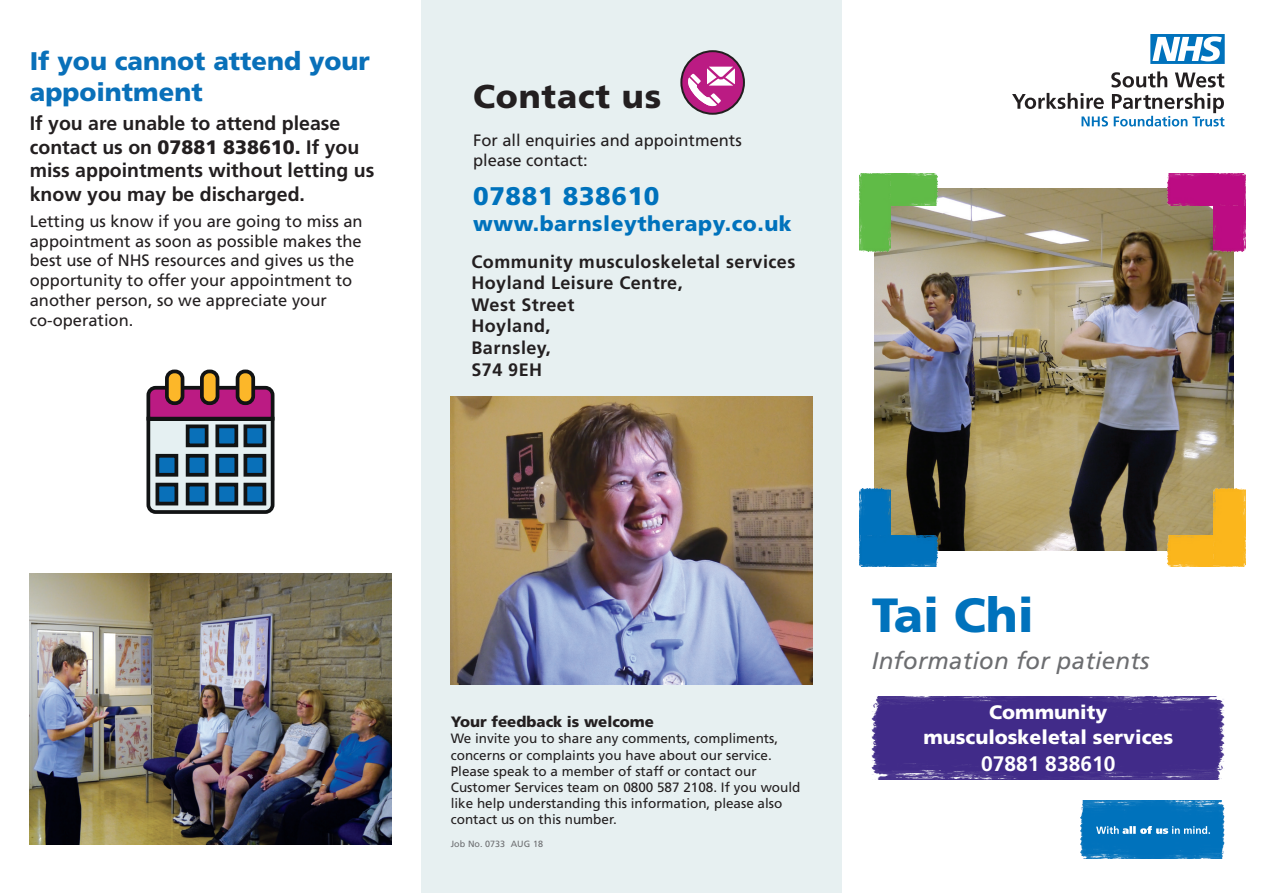
<style>
.page{position:relative;width:1263px;height:893px;background:#fff}
.page>*{position:absolute;margin:0;border:0;box-sizing:border-box;transform-origin:0 0}
.t1{font:900 48px "Frutiger";color:#0072bc}
.t2{font:900 33px "Frutiger";letter-spacing:.025em;color:#231f20}
.t3{font:900 25.5px/30.6px "Frutiger";color:#0970b9}
.t4{font:900 25.5px "Frutiger";letter-spacing:.025em;color:#0072bc}
.t5{font:italic 24px "Frutiger";letter-spacing:.01em;color:#6c6d70}
.t6{font:900 21px "Frutiger";letter-spacing:.025em;color:#0072bc}
.body_copy{font:700 21px "Frutiger";color:#fff}
.t7{font:700 19.5px/23.4px "Frutiger";color:#231f20}
.body_copy-2{font:900 19.5px "Frutiger";color:#fff}
.t8{font:700 18px/21.6px "Frutiger";letter-spacing:.025em;color:#231f20}
.t9{font:16.5px/19.8px "Frutiger";color:#231f20}
.t10{font:900 15px "Frutiger";color:#231f20}
.t11{font:13.5px/16.2px "Frutiger";color:#231f20}
.t12{font:9px "Frutiger";color:#6c6d70}
.s1{font-weight:900}
</style>
<div class="page">
<div style="left:421px;top:0;width:421px;height:893px;background:#e7f0f1"></div>
<img style="left:875px;top:189px;width:358px;height:361px">
<img style="left:30px;top:573px;width:361px;height:271px">
<img style="left:451px;top:397px;width:361px;height:287px">
<img style="left:1080px;top:801px;width:145px;height:58px">
<svg style="left:1096px;top:826px;width:114px;height:8px"></svg>
<svg style="left:1012px;top:71px;width:212px;height:55px"></svg>
<svg style="left:1150px;top:34px;width:75px;height:30px"></svg>
<img style="left:891px;top:174px;width:46px;height:31px">
<img style="left:859px;top:174px;width:32px;height:78px">
<img style="left:859px;top:489px;width:32px;height:46px">
<img style="left:859px;top:535px;width:78px;height:32px">
<img style="left:1167px;top:535px;width:47px;height:32px">
<div style="left:1214px;top:489px;width:31px;height:78px;background:#fbb61c"></div>
<img style="left:1214px;top:205px;width:31px;height:47px">
<img style="left:1167px;top:174px;width:78px;height:31px">
<svg style="left:681px;top:51px;width:63px;height:63px"></svg>
<div style="left:680px;top:50px;width:65px;height:65px;border:2px solid #231f20;border-radius:50%"></div>
<svg style="left:688px;top:67px;width:47px;height:39px;background:#d475b3"></svg>
<svg style="left:146px;top:384px;width:129px;height:130px;background:#aa89a3"></svg>
<div style="left:186px;top:424px;width:22px;height:23px;background:#0970b9;border:4px solid #111314"></div>
<div style="left:215px;top:424px;width:23px;height:23px;background:#0970b9;border:4px solid #111314"></div>
<div style="left:244px;top:424px;width:22px;height:23px;background:#0970b9;border:4px solid #111314"></div>
<div style="left:156px;top:454px;width:22px;height:23px;background:#0970b9;border:4px solid #111314"></div>
<div style="left:186px;top:454px;width:22px;height:23px;background:#0970b9;border:4px solid #111314"></div>
<div style="left:215px;top:454px;width:23px;height:23px;background:#0970b9;border:4px solid #111314"></div>
<div style="left:244px;top:454px;width:22px;height:23px;background:#0970b9;border:4px solid #111314"></div>
<div style="left:156px;top:483px;width:22px;height:22px;background:#0970b9;border:4px solid #111314"></div>
<div style="left:186px;top:483px;width:22px;height:22px;background:#0970b9;border:4px solid #111314"></div>
<div style="left:215px;top:483px;width:23px;height:22px;background:#0970b9;border:4px solid #111314"></div>
<div style="left:244px;top:483px;width:22px;height:22px;background:#0970b9;border:4px solid #111314"></div>
<div style="left:167px;top:371px;width:16px;height:32px;background:#fcb729;border-radius:7px"></div>
<div style="left:165px;top:370px;width:19px;height:35px;border:4px solid #111314;border-radius:7px"></div>
<div style="left:238px;top:371px;width:15px;height:32px;background:#fcb729;border-radius:7px"></div>
<div style="left:236px;top:370px;width:19px;height:35px;border:4px solid #111314;border-radius:7px"></div>
<div style="left:202px;top:371px;width:15px;height:32px;background:#fcb729;border-radius:7px"></div>
<div style="left:200px;top:370px;width:19px;height:35px;border:4px solid #111314;border-radius:7px"></div>
<img style="left:872px;top:697px;width:353px;height:82px">
<p class="t3" style="left:30px;top:45px;width:342px">If you cannot attend your appointment</p>
<p class="t7" style="left:30px;top:112px;width:346px">If you are unable to attend please contact us on <span class="s1">07881 838610.</span> If you miss appointments without letting us know you may be discharged.</p>
<p class="t9" style="left:30px;top:211px;width:334px">Letting us know if you are going to miss an appointment as soon as possible makes the best use of NHS resources and gives us the opportunity to offer your appointment to another person, so we appreciate your co-operation.</p>
<p class="t2" style="left:473px;top:77px;width:190px">Contact us</p>
<p class="t9" style="left:473px;top:130px;width:270px">For all enquiries and appointments please contact:</p>
<p class="t4" style="left:473px;top:181px;width:188px">07881 838610</p>
<p class="t6" style="left:473px;top:211px;width:320px">www.barnsleytherapy.co.uk</p>
<p class="t8" style="left:471px;top:250px;width:325px">Community musculoskeletal services<br>Hoyland Leisure Centre,</p>
<p class="t8" style="left:471px;top:294px;width:104px">West Street<br>Hoyland,</p>
<p class="t8" style="left:471px;top:337px;width:81px">Barnsley,</p>
<p class="t8" style="left:471px;top:358px;width:72px">S74 9EH</p>
<p class="t10" style="left:451px;top:713px;width:205px">Your feedback is welcome</p>
<p class="t11" style="left:451px;top:731px;width:351px">We invite you to share any comments, compliments, concerns or complaints you have about our service.<br>Please speak to a member of staff or contact our Customer Services team on 0800 587 2108. If you would like help understanding this information, please also contact us on this number.</p>
<p class="t12" style="left:451px;top:839px;width:94px">Job No. 0733 AUG 18</p>
<p class="t1" style="left:872px;top:586px;width:164px">Tai Chi</p>
<p class="t5" style="left:872px;top:647px;width:279px">Information for patients</p>
<p class="body_copy-2" style="left:989px;top:700px;width:120px">Community</p>
<p class="body_copy-2" style="left:923px;top:725px;width:251px">musculoskeletal services</p>
<p class="body_copy" style="left:981px;top:751px;width:136px">07881 838610</p>
</div>
